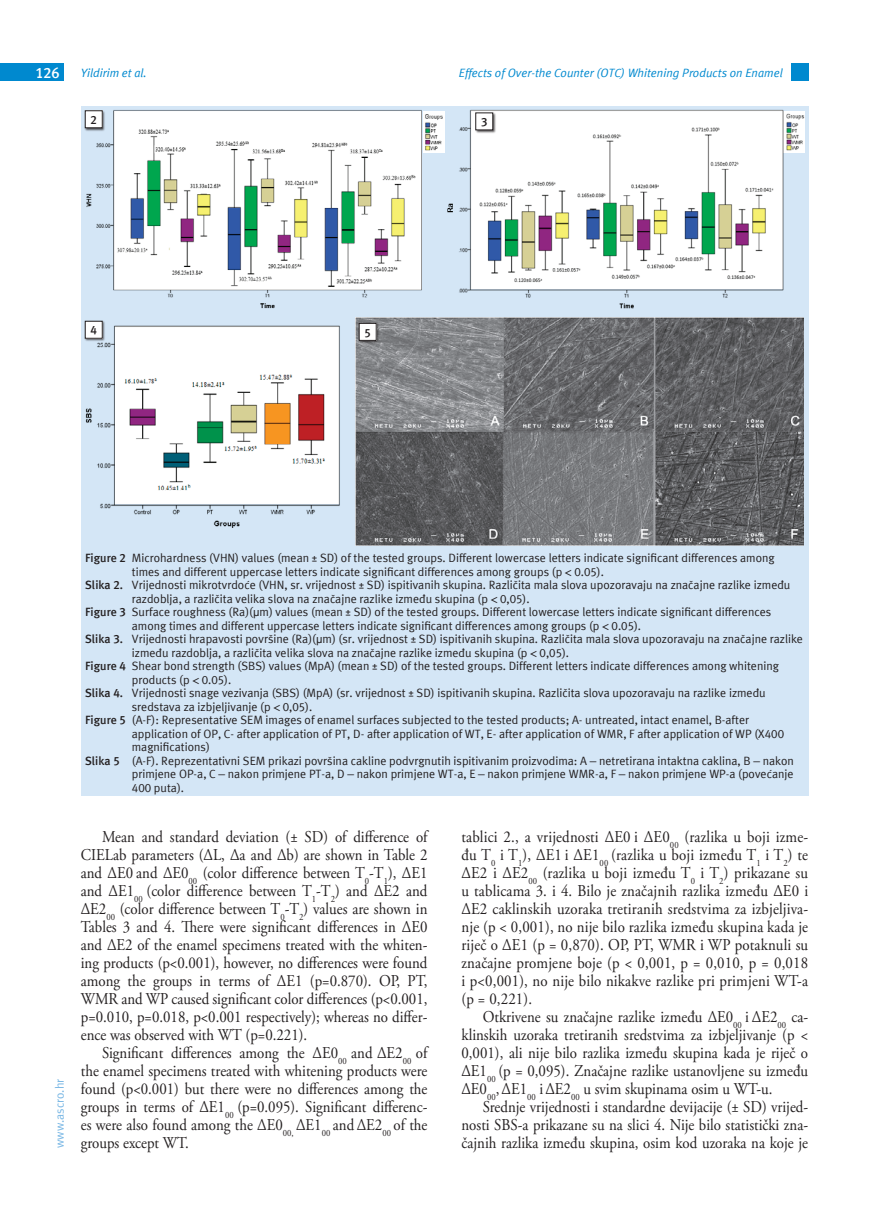
<style>
.page{position:relative;width:872px;height:1212px;background:#fff}
.page>*{position:absolute;margin:0;border:0;box-sizing:border-box;transform-origin:0 0}
.t1{font:16.5px/18px "Adobe Garamond Pro";color:#231f20;text-align:justify;scale:.9 1}
.t2{font:700 15px "Meta ASC";color:#fff}
.t3{font:12px "Meta ASC";color:#231f20}
.t4{font:italic 12px "Meta ASC";color:#0089cf}
.t5{font:12px "Meta ASC";color:#77b6e4}
.t6{font:700 12px "Meta ASC";color:#231f20}
.s1{font-weight:700}
.s2{font-family:"Arial";font-size:11.25px}
</style>
<div class="page">
<div style="left:791px;top:64px;width:17px;height:17px;background:#0089cf"></div>
<div style="left:0;top:64px;width:64px;height:17px;background:#0089cf"></div>
<div style="left:81px;top:106px;width:727px;height:690px;background:#d4e6f6"></div>
<img style="left:84px;top:109px;width:721px;height:200px">
<img style="left:355px;top:318px;width:449px;height:227px">
<img style="left:84px;top:324px;width:256px;height:203px">
<div style="left:85px;top:110px;width:21px;height:21px;background:#231f20;opacity:.75"></div>
<div style="left:85px;top:111px;width:17px;height:17px;background:#fff"></div>
<div style="left:85px;top:111px;width:17px;height:17px;border:1px solid #231f20"></div>
<div style="left:85px;top:321px;width:21px;height:21px;background:#231f20;opacity:.75"></div>
<div style="left:85px;top:321px;width:17px;height:17px;background:#fff"></div>
<div style="left:85px;top:321px;width:17px;height:17px;border:1px solid #231f20"></div>
<div style="left:358px;top:323px;width:21px;height:21px;background:#231f20;opacity:.75"></div>
<div style="left:359px;top:323px;width:17px;height:17px;background:#fff"></div>
<div style="left:359px;top:323px;width:17px;height:18px;border:1px solid #231f20"></div>
<div style="left:475px;top:112px;width:21px;height:21px;background:#231f20;opacity:.75"></div>
<div style="left:476px;top:113px;width:17px;height:17px;background:#fff"></div>
<div style="left:475px;top:113px;width:18px;height:17px;border:1px solid #231f20"></div>
<p class="t2" style="left:35px;top:64px;width:26px">126</p>
<p class="t4" style="left:81px;top:66px;width:67px">Yildirim et al.</p>
<p class="t4" style="left:459px;top:66px;width:325px">Effects of Over-the Counter (OTC) Whitening Products on Enamel</p>
<p class="t6" style="left:91px;top:113px;width:8px">2</p>
<p class="t6" style="left:90px;top:323px;width:8px">4</p>
<p class="t6" style="left:364px;top:325px;width:8px">5</p>
<p class="t6" style="left:481px;top:115px;width:8px">3</p>
<p class="t5" style="left:53px;top:1148px;width:71px;rotate:-90deg">www.ascro.hr</p>
<p class="t3" style="left:85px;top:551px;width:691px"><span class="s1">Figure 2</span> Microhardness (VHN) values (mean ± SD) of the tested groups. Different lowercase letters indicate significant differences among</p>
<p class="t3" style="left:132px;top:565px;width:473px">times and different uppercase letters indicate significant differences among groups (p &lt; 0.05).</p>
<p class="t3" style="left:85px;top:578px;width:707px"><span class="s1">Slika 2.</span> Vrijednosti mikrotvrdoće (VHN, sr. vrijednost ± SD) ispitivanih skupina. Različita mala slova upozoravaju na značajne razlike između</p>
<p class="t3" style="left:132px;top:592px;width:399px">razdoblja, a različita velika slova na značajne razlike između skupina (p &lt; 0,05).</p>
<p class="t3" style="left:85px;top:605px;width:687px"><span class="s1">Figure 3</span> Surface roughness (Ra)(<span class="s2">μ</span>m) values (mean ± SD) of the tested groups. Different lowercase letters indicate significant differences</p>
<p class="t3" style="left:132px;top:619px;width:511px">among times and different uppercase letters indicate significant differences among groups (p &lt; 0.05).</p>
<p class="t3" style="left:85px;top:632px;width:719px"><span class="s1">Slika 3.</span> Vrijednosti hrapavosti površine (Ra)(<span class="s2">μ</span>m) (sr. vrijednost ± SD) ispitivanih skupina. Različita mala slova upozoravaju na značajne razlike</p>
<p class="t3" style="left:132px;top:646px;width:439px">između razdoblja, a različita velika slova na značajne razlike između skupina (p &lt; 0,05).</p>
<p class="t3" style="left:85px;top:659px;width:695px"><span class="s1">Figure 4</span> Shear bond strength (SBS) values (MpA) (mean ± SD) of the tested groups. Different letters indicate differences among whitening</p>
<p class="t3" style="left:132px;top:673px;width:101px">products (p &lt; 0.05).</p>
<p class="t3" style="left:85px;top:686px;width:682px"><span class="s1">Slika 4.</span> Vrijednosti snage vezivanja (SBS) (MpA) (sr. vrijednost ± SD) ispitivanih skupina. Različita slova upozoravaju na razlike između</p>
<p class="t3" style="left:132px;top:700px;width:182px">sredstava za izbjeljivanje (p &lt; 0,05).</p>
<p class="t3" style="left:85px;top:713px;width:665px"><span class="s1">Figure 5</span> (A-F): Representative SEM images of enamel surfaces subjected to the tested products; A- untreated, intact enamel, B-after</p>
<p class="t3" style="left:132px;top:727px;width:653px">application of OP, C- after application of PT, D- after application of WT, E- after application of WMR, F after application of WP (X400</p>
<p class="t3" style="left:132px;top:740px;width:80px">magnifications)</p>
<p class="t3" style="left:85px;top:754px;width:710px"><span class="s1">Slika 5</span> (A-F). Reprezentativni SEM prikazi površina cakline podvrgnutih ispitivanim proizvodima: A – netretirana intaktna caklina, B – nakon</p>
<p class="t3" style="left:132px;top:767px;width:663px">primjene OP-a, C – nakon primjene PT-a, D – nakon primjene WT-a, E – nakon primjene WMR-a, F – nakon primjene WP-a (povećanje</p>
<p class="t3" style="left:132px;top:781px;width:54px">400 puta).</p>
<p class="t1" style="left:81px;top:828px;width:387px;text-indent:21px">Mean and standard deviation (± SD) of difference of CIELab parameters (ΔL, Δa and Δb) are shown in Table 2 and ΔE0 and ΔE0<sub>00</sub> (color difference between T<sub>0</sub>-T<sub>1</sub>), ΔE1 and ΔE1<sub>00</sub> (color difference between T<sub>1</sub>-T<sub>2</sub>) and ΔE2 and ΔE2<sub>00</sub> (color difference between T<sub>0</sub>-T<sub>2</sub>) values are shown in Tables 3 and 4. There were significant differences in ΔE0 and ΔE2 of the enamel specimens treated with the whiten&shy;ing products (p&lt;0.001), however, no differences were found among the groups in terms of ΔE1 (p=0.870). OP, PT, WMR and WP caused significant color differences (p&lt;0.001, p=0.010, p=0.018, p&lt;0.001 respectively); whereas no differ&shy;ence was observed with WT (p=0.221).</p>
<p class="t1" style="left:81px;top:1044px;width:387px;text-indent:21px">Significant differences among the ΔE0<sub>00</sub> and ΔE2<sub>00</sub> of the enamel specimens treated with whitening products were found (p&lt;0.001) but there were no differences among the groups in terms of ΔE1<sub>00</sub> (p=0.095). Significant differenc&shy;es were also found among the ΔE0<sub>00,</sub> ΔE1<sub>00</sub> and ΔE2<sub>00</sub> of the groups except WT.</p>
<p class="t1" style="left:461px;top:828px;width:387px">tablici 2., a vrijednosti ΔE0 i ΔE0<sub>00</sub> (razlika u boji izme&shy;đu T<sub>0</sub> i T<sub>1</sub>), ΔE1 i ΔE1<sub>00</sub> (razlika u boji između T<sub>1</sub> i T<sub>2</sub>) te ΔE2 i ΔE2<sub>00</sub> (razlika u boji između T<sub>0</sub> i T<sub>2</sub>) prikazane su u tablicama 3. i 4. Bilo je značajnih razlika između ΔE0 i ΔE2 caklinskih uzoraka tretiranih sredstvima za izbjeljiva&shy;nje (p &lt; 0,001), no nije bilo razlika između skupina kada je riječ o ΔE1 (p = 0,870). OP, PT, WMR i WP potaknuli su značajne promjene boje (p &lt; 0,001, p = 0,010, p = 0,018 i p&lt;0,001), no nije bilo nikakve razlike pri primjeni WT-a (p = 0,221).</p>
<p class="t1" style="left:461px;top:1008px;width:387px;text-indent:21px">Otkrivene su značajne razlike između ΔE0<sub>00</sub> i ΔE2<sub>00</sub> ca&shy;klinskih uzoraka tretiranih sredstvima za izbjeljivanje (p &lt; 0,001), ali nije bilo razlika između skupina kada je riječ o ΔE1<sub>00</sub> (p = 0,095). Značajne razlike ustanovljene su između ΔE0<sub>00</sub>,ΔE1<sub>00</sub> iΔE2<sub>00</sub> u svim skupinama osim u WT-u.</p>
<p class="t1" style="left:461px;top:1098px;width:387px;text-indent:21px">Srednje vrijednosti i standardne devijacije (± SD) vrijed&shy;nosti SBS-a prikazane su na slici 4. Nije bilo statistički zna&shy;čajnih razlika između skupina, osim kod uzoraka na koje je</p>
</div>
